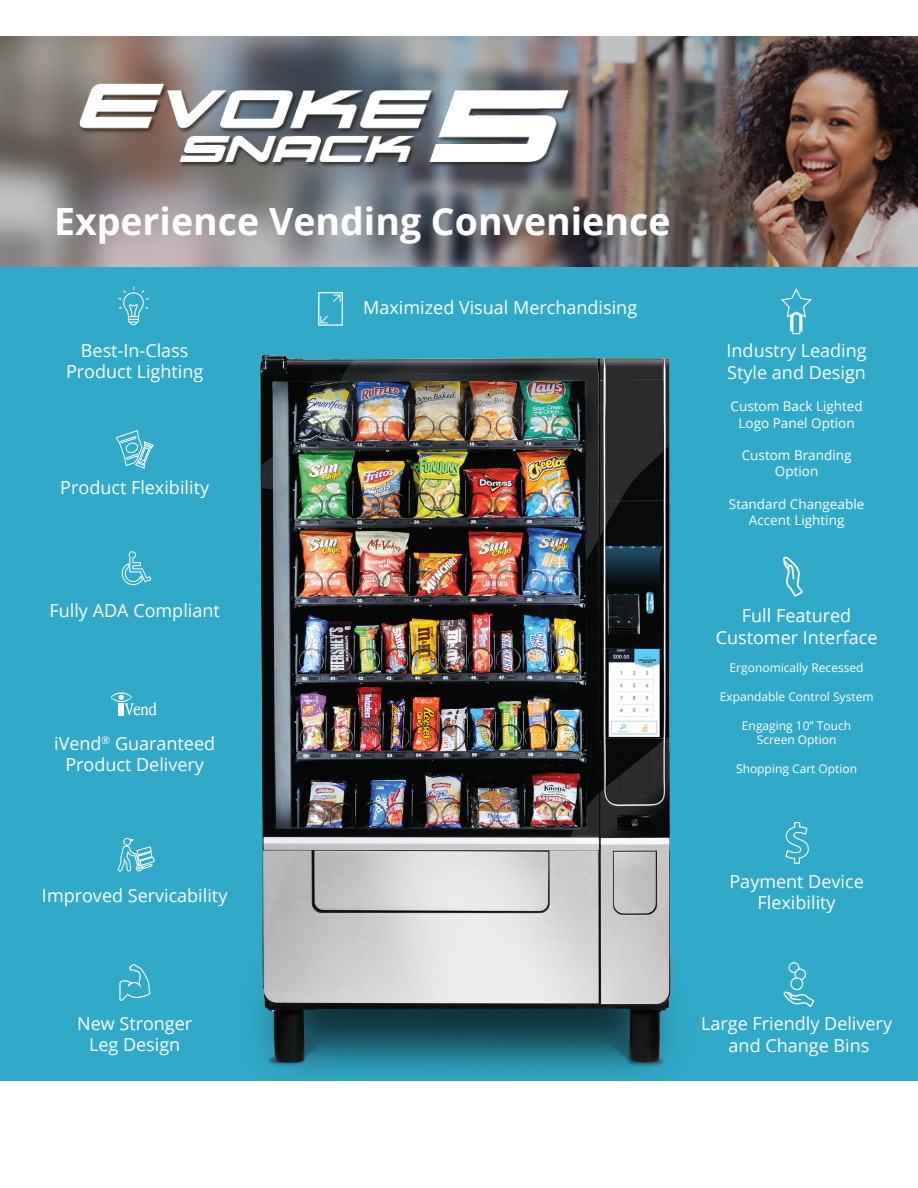
<style>
.page{position:relative;width:918px;height:1188px;background:#fff}
.page>*{position:absolute;margin:0;border:0;box-sizing:border-box;transform-origin:0 0}
.t1{font:700 41.1px "Myriad Pro";color:#231f20}
.t2{font:700 37.5px "Open Sans";color:#fff}
.t3{font:18px "Open Sans";color:#fff}
.t4{font:13.5px/16.2px "Open Sans";color:#fff;text-align:center}
.t5{font:12px "Open Sans";color:#fff}
</style>
<div class="page">
<img style="left:0;top:37px;width:918px;height:231px">
<div style="left:0;top:268px;width:918px;height:813px;background:#31a9c8"></div>
<img style="left:67px;top:56px;width:519px;height:132px">
<svg style="left:318px;top:292px;width:25px;height:34px"></svg>
<svg style="left:118px;top:287px;width:31px;height:38px"></svg>
<svg style="left:121px;top:551px;width:31px;height:34px"></svg>
<svg style="left:115px;top:430px;width:39px;height:39px"></svg>
<div style="left:118px;top:703px;width:6px;height:13px;background:#fff"></div>
<svg style="left:110px;top:692px;width:47px;height:23px"></svg>
<svg style="left:117px;top:838px;width:38px;height:34px"></svg>
<svg style="left:119px;top:964px;width:32px;height:37px"></svg>
<svg style="left:782px;top:557px;width:21px;height:40px"></svg>
<svg style="left:781px;top:288px;width:31px;height:47px"></svg>
<svg style="left:785px;top:822px;width:24px;height:42px"></svg>
<svg style="left:783px;top:962px;width:31px;height:45px"></svg>
<img style="left:259px;top:354px;width:412px;height:721px">
<p class="t2" style="left:54px;top:195px;width:618px">Experience Vending Convenience</p>
<p class="t3" style="left:81px;top:338px;width:109px">Best-In-Class</p>
<p class="t3" style="left:66px;top:359px;width:139px">Product Lighting</p>
<p class="t3" style="left:60px;top:476px;width:150px">Product Flexibility</p>
<p class="t1" style="left:173px;top:483px;width:23px">$</p>
<p class="t3" style="left:50px;top:598px;width:172px">Fully ADA Compliant</p>
<p class="t3" style="left:54px;top:731px;width:163px">iVend<sup>®</sup> Guaranteed</p>
<p class="t3" style="left:65px;top:752px;width:140px">Product Delivery</p>
<p class="t3" style="left:42px;top:883px;width:187px">Improved Servicability</p>
<p class="t3" style="left:363px;top:295px;width:275px">Maximized Visual Merchandising</p>
<p class="t3" style="left:727px;top:338px;width:142px">Industry Leading</p>
<p class="t3" style="left:727px;top:360px;width:140px">Style and Design</p>
<p class="t4" style="left:731px;top:398px;width:134px">Custom Back Lighted</p>
<p class="t4" style="left:739px;top:414px;width:118px">Logo Panel Option</p>
<p class="t4" style="left:742px;top:447px;width:111px">Custom Branding<br>Option</p>
<p class="t4" style="left:729px;top:495px;width:137px">Standard Changeable<br>Accent Lighting</p>
<p class="t3" style="left:742px;top:603px;width:111px">Full Featured</p>
<p class="t3" style="left:716px;top:625px;width:163px">Customer Interface</p>
<p class="t5" style="left:730px;top:660px;width:135px">Ergonomically Recessed</p>
<p class="t5" style="left:720px;top:689px;width:155px">Expandable Control System</p>
<p class="t5" style="left:742px;top:717px;width:111px">Engaging 10” Touch</p>
<p class="t5" style="left:757px;top:732px;width:81px">Screen Option</p>
<p class="t5" style="left:736px;top:761px;width:123px">Shopping Cart Option</p>
<p class="t3" style="left:729px;top:869px;width:136px">Payment Device</p>
<p class="t3" style="left:758px;top:891px;width:80px">Flexibility</p>
<p class="t3" style="left:77px;top:1011px;width:117px">New Stronger</p>
<p class="t3" style="left:89px;top:1033px;width:93px">Leg Design</p>
<p class="t3" style="left:701px;top:1011px;width:192px">Large Friendly Delivery</p>
<p class="t3" style="left:729px;top:1033px;width:142px">and Change Bins</p>
</div>
